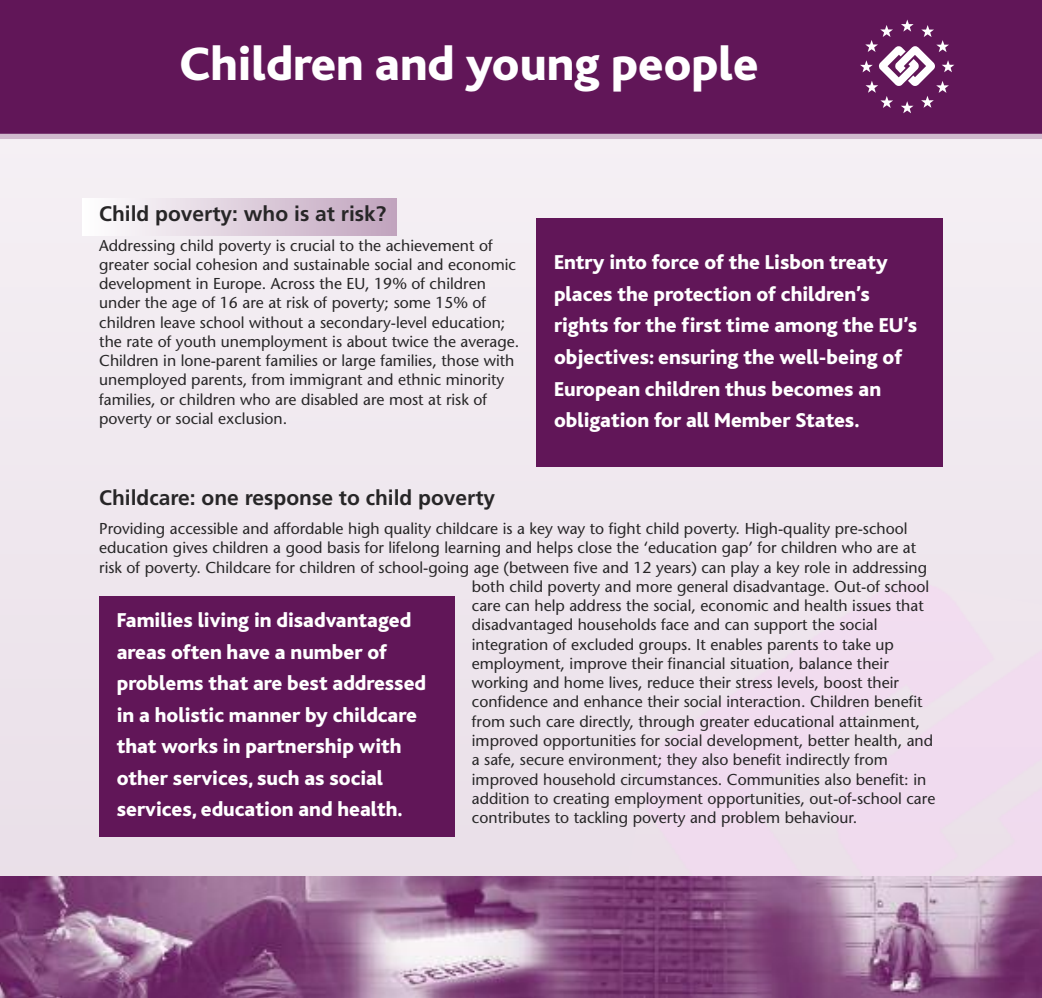
<style>
.page{position:relative;width:1042px;height:998px;background:#fff}
.page>*{position:absolute;margin:0;border:0;box-sizing:border-box;transform-origin:0 0}
.t1{font:800 49px "Bliss";color:#fff}
.t2{font:800 21px/31.5px "Bliss";color:#fff}
.t3{font:700 21px "Frutiger LT Com";color:#272627}
.t4{font:15.75px/19.2px "Stone Sans";color:#272627}
</style>
<div class="page">
<div style="left:0;top:0;width:1042px;height:997px;background:#f0e7ef"></div>
<img style="left:0;top:876px;width:1042px;height:121px">
<div style="left:83px;top:198px;width:313px;height:38px;background:linear-gradient(to right,#fff,#c1a3bd)"></div>
<div style="left:0;top:0;width:1042px;height:139px;background:#611658"></div>
<svg style="left:860px;top:20px;width:94px;height:93px"></svg>
<div style="left:0;top:134px;width:1042px;height:5px;background:#d0b9cd"></div>
<div style="left:536px;top:218px;width:407px;height:248px;background:#611658"></div>
<div style="left:99px;top:595px;width:355px;height:241px;background:#611658"></div>
<h1 class="t1" style="left:180px;top:48px;width:580px">Children and young people</h1>
<h2 class="t3" style="left:99px;top:202px;width:289px">Child poverty: who is at risk?</h2>
<p class="t4" style="left:99px;top:237px;width:422px">Addressing child poverty is crucial to the achievement of greater social cohesion and sustainable social and economic development in Europe. Across the EU, 19% of children under the age of 16 are at risk of poverty; some 15% of children leave school without a secondary-level education; the rate of youth unemployment is about twice the average.<br>Children in lone-parent families or large families, those with unemployed parents, from immigrant and ethnic minority families, or children who are disabled are most at risk of poverty or social exclusion.</p>
<h2 class="t2" style="left:554px;top:249px;width:365px">Entry into force of the Lisbon treaty places the protection of children’s rights for the first time among the EU’s objectives: ensuring the well-being of European children thus becomes an obligation for all Member States.</h2>
<h2 class="t3" style="left:99px;top:485px;width:397px">Childcare: one response to child poverty</h2>
<p class="t4" style="left:99px;top:520px;width:810px">Providing accessible and affordable high quality childcare is a key way to fight child poverty. High-quality pre-school</p>
<p class="t4" style="left:99px;top:539px;width:818px">education gives children a good basis for lifelong learning and helps close the ‘education gap’ for children who are at</p>
<p class="t4" style="left:99px;top:559px;width:829px">risk of poverty. Childcare for children of school-going age (between five and 12 years) can play a key role in addressing</p>
<p class="t4" style="left:472px;top:578px;width:459px">both child poverty and more general disadvantage. Out-of school</p>
<p class="t4" style="left:472px;top:597px;width:453px">care can help address the social, economic and health issues that</p>
<p class="t4" style="left:472px;top:616px;width:407px">disadvantaged households face and can support the social</p>
<p class="t4" style="left:472px;top:636px;width:423px">integration of excluded groups. It enables parents to take up</p>
<p class="t4" style="left:472px;top:655px;width:418px">employment, improve their financial situation, balance their</p>
<p class="t4" style="left:472px;top:674px;width:429px">working and home lives, reduce their stress levels, boost their</p>
<p class="t4" style="left:472px;top:693px;width:452px">confidence and enhance their social interaction. Children benefit</p>
<p class="t4" style="left:472px;top:713px;width:450px">from such care directly, through greater educational attainment,</p>
<p class="t4" style="left:472px;top:732px;width:463px">improved opportunities for social development, better health, and</p>
<p class="t4" style="left:472px;top:751px;width:417px">a safe, secure environment; they also benefit indirectly from</p>
<p class="t4" style="left:472px;top:770px;width:456px">improved household circumstances. Communities also benefit: in</p>
<p class="t4" style="left:472px;top:790px;width:465px">addition to creating employment opportunities, out-of-school care</p>
<p class="t4" style="left:472px;top:809px;width:387px">contributes to tackling poverty and problem behaviour.</p>
<h2 class="t2" style="left:117px;top:606px;width:311px">Families living in disadvantaged areas often have a number of problems that are best addressed in a holistic manner by childcare that works in partnership with other services, such as social services, education and health.</h2>
</div>
